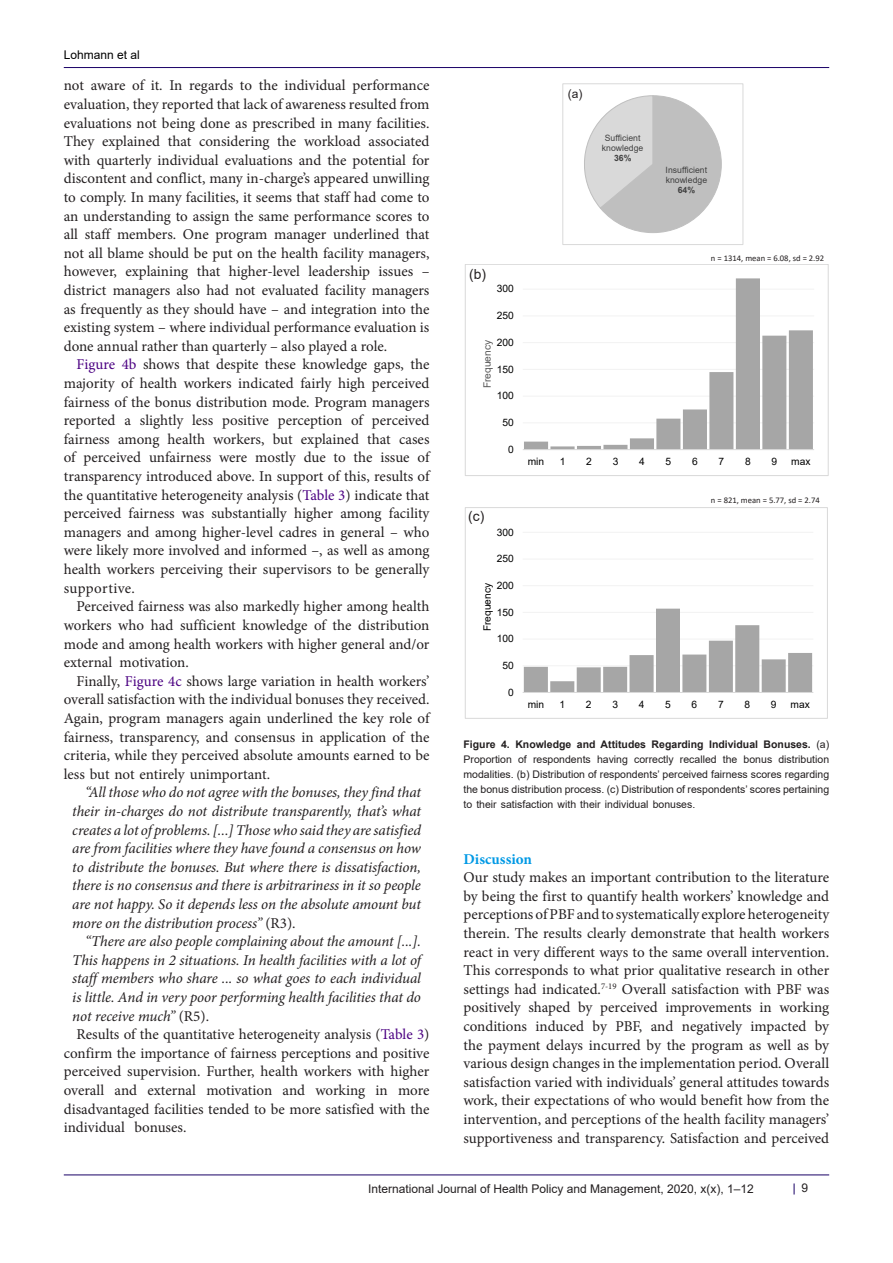
<style>
.page{position:relative;width:893px;height:1263px;background:#fff}
.page>*{position:absolute;margin:0;border:0;box-sizing:border-box;transform-origin:0 0}
.t1{font:15px/18.6px "Minion Pro";color:#231f20;text-align:justify}
.t2{font:italic 15px/18.6px "Minion Pro";letter-spacing:-.01em;color:#231f20;text-align:justify}
.t3{font:700 15px "Minion Pro";color:#0099e5}
.t4{font:13.8px "Arial";color:#231f20}
.t5{font:12px "Arial";color:#231f20}
.t6{font:12px "Arial";color:#000001}
.Normal__Web{font:10.5px/15px "Arial";color:#231f20;text-align:justify}
.t7{font:10.2px "Arial";color:#000}
.t8{font:10.2px "Arial";color:#595959}
.t9{font:8.7px "Calibri";color:#231f20}
.t10{font:8.7px/10.1px "Arial";color:#404040;text-align:center}
.s1{color:#4b0082}
.s2{font-style:normal}
.s3{font-weight:700}
</style>
<div class="page">
<hr style="left:64px;top:67px;width:765px;height:1px;background:#190066">
<hr style="left:64px;top:1175px;width:765px;height:1px;background:#190066">
<hr style="left:523px;top:423px;width:291px;height:1px;background:#f2f2f2">
<hr style="left:523px;top:396px;width:291px;height:1px;background:#f2f2f2">
<hr style="left:523px;top:369px;width:291px;height:1px;background:#f2f2f2">
<hr style="left:523px;top:342px;width:291px;height:1px;background:#f2f2f2">
<hr style="left:523px;top:316px;width:291px;height:1px;background:#f2f2f2">
<hr style="left:523px;top:289px;width:291px;height:1px;background:#f2f2f2">
<svg style="left:524px;top:278px;width:289px;height:171px"></svg>
<hr style="left:523px;top:449px;width:291px;height:1px;background:#d9d9d9">
<div style="left:465px;top:264px;width:364px;height:212px;border:1px solid #d9d9d9"></div>
<hr style="left:523px;top:665px;width:290px;height:1px;background:#f2f2f2">
<hr style="left:523px;top:639px;width:290px;height:1px;background:#f2f2f2">
<hr style="left:523px;top:612px;width:290px;height:1px;background:#f2f2f2">
<hr style="left:523px;top:585px;width:290px;height:1px;background:#f2f2f2">
<hr style="left:523px;top:559px;width:290px;height:1px;background:#f2f2f2">
<hr style="left:523px;top:532px;width:290px;height:1px;background:#f2f2f2">
<svg style="left:524px;top:609px;width:288px;height:83px"></svg>
<hr style="left:523px;top:692px;width:290px;height:1px;background:#d9d9d9">
<div style="left:465px;top:508px;width:363px;height:211px;border:1px solid #d9d9d9"></div>
<svg style="left:584px;top:95px;width:138px;height:138px"></svg>
<div style="left:562px;top:84px;width:181px;height:161px;border:1px solid #d9d9d9"></div>
<p class="t6" style="left:64px;top:46px;width:78px">Lohmann et al</p>
<p class="t1" style="left:64px;top:76px;width:367px">not aware of it. In regards to the individual performance evaluation, they reported that lack of awareness resulted from evaluations not being done as prescribed in many facilities.<br>They explained that considering the workload associated with quarterly individual evaluations and the potential for discontent and conflict, many in-charge’s appeared unwilling to comply. In many facilities, it seems that staff had come to an understanding to assign the same performance scores to all staff members. One program manager underlined that not all blame should be put on the health facility managers, however, explaining that higher-level leadership issues – district managers also had not evaluated facility managers as frequently as they should have – and integration into the existing system – where individual performance evaluation is done annual rather than quarterly – also played a role.</p>
<p class="t1" style="left:64px;top:355px;width:367px;text-indent:13px"><span class="s1">Figure 4b</span> shows that despite these knowledge gaps, the majority of health workers indicated fairly high perceived fairness of the bonus distribution mode. Program managers reported a slightly less positive perception of perceived fairness among health workers, but explained that cases of perceived unfairness were mostly due to the issue of transparency introduced above. In support of this, results of the quantitative heterogeneity analysis (<span class="s1">Table 3</span>) indicate that perceived fairness was substantially higher among facility managers and among higher-level cadres in general – who were likely more involved and informed –, as well as among health workers perceiving their supervisors to be generally supportive.</p>
<p class="t1" style="left:64px;top:597px;width:367px;text-indent:13px">Perceived fairness was also markedly higher among health workers who had sufficient knowledge of the distribution mode and among health workers with higher general and/or external motivation.</p>
<p class="t1" style="left:64px;top:672px;width:367px;text-indent:13px">Finally, <span class="s1">Figure 4c</span> shows large variation in health workers’ overall satisfaction with the individual bonuses they received.<br>Again, program managers again underlined the key role of fairness, transparency, and consensus in application of the criteria, while they perceived absolute amounts earned to be less but not entirely unimportant.</p>
<p class="t2" style="left:72px;top:783px;width:350px;text-indent:13px">“All those who do not agree with the bonuses, they find that their in-charges do not distribute transparently, that’s what creates a lot of problems. [...] Those who said they are satisfied are from facilities where they have found a consensus on how to distribute the bonuses. But where there is dissatisfaction, there is no consensus and there is arbitrariness in it so people are not happy. So it depends less on the absolute amount but more on the distribution process” <span class="s2">(R3).</span></p>
<p class="t2" style="left:72px;top:932px;width:350px;text-indent:13px">“There are also people complaining about the amount [...].<br>This happens in 2 situations. In health facilities with a lot of staff members who share ... so what goes to each individual is little. And in very poor performing health facilities that do not receive much” <span class="s2">(R5).</span></p>
<p class="t1" style="left:64px;top:1025px;width:367px;text-indent:13px">Results of the quantitative heterogeneity analysis (<span class="s1">Table 3</span>) confirm the importance of fairness perceptions and positive perceived supervision. Further, health workers with higher overall and external motivation and working in more disadvantaged facilities tended to be more satisfied with the individual bonuses.</p>
<p class="t5" style="left:568px;top:86px;width:16px">(a)</p>
<p class="t10" style="left:602px;top:133px;width:43px">Sufficient knowledge<br><span class="s3">36%</span></p>
<p class="t10" style="left:666px;top:165px;width:43px">Insufficient knowledge<br><span class="s3">64%</span></p>
<p class="t4" style="left:469px;top:264px;width:18px">(b)</p>
<p class="t7" style="left:497px;top:282px;width:19px">300</p>
<p class="t7" style="left:497px;top:309px;width:19px">250</p>
<p class="t7" style="left:497px;top:335px;width:19px">200</p>
<p class="t8" style="left:480px;top:388px;width:50px;rotate:-90deg">Frequency</p>
<p class="t7" style="left:497px;top:362px;width:19px">150</p>
<p class="t7" style="left:497px;top:389px;width:19px">100</p>
<p class="t7" style="left:503px;top:416px;width:13px">50</p>
<p class="t7" style="left:508px;top:442px;width:7px">0</p>
<p class="t4" style="left:468px;top:507px;width:18px">(c)</p>
<p class="t7" style="left:497px;top:525px;width:19px">300</p>
<p class="t7" style="left:497px;top:552px;width:19px">250</p>
<p class="t7" style="left:497px;top:578px;width:19px">200</p>
<p class="t7" style="left:480px;top:631px;width:50px;rotate:-90deg">Frequency</p>
<p class="t7" style="left:497px;top:605px;width:19px">150</p>
<p class="t7" style="left:497px;top:632px;width:19px">100</p>
<p class="t7" style="left:502px;top:658px;width:13px">50</p>
<p class="t7" style="left:508px;top:685px;width:7px">0</p>
<p class="t9" style="left:711px;top:252px;width:115px">n = 1314, mean = 6.08, sd = 2.92</p>
<p class="t7" style="left:528px;top:454px;width:18px">min</p>
<p class="t7" style="left:560px;top:454px;width:7px">1</p>
<p class="t7" style="left:586px;top:454px;width:7px">2</p>
<p class="t7" style="left:613px;top:454px;width:7px">3</p>
<p class="t7" style="left:639px;top:454px;width:7px">4</p>
<p class="t7" style="left:666px;top:454px;width:7px">5</p>
<p class="t7" style="left:692px;top:454px;width:7px">6</p>
<p class="t7" style="left:719px;top:454px;width:7px">7</p>
<p class="t7" style="left:745px;top:454px;width:7px">8</p>
<p class="t7" style="left:772px;top:454px;width:7px">9</p>
<p class="t7" style="left:791px;top:454px;width:21px">max</p>
<p class="t9" style="left:711px;top:494px;width:110px">n = 821, mean = 5.77, sd = 2.74</p>
<p class="t7" style="left:528px;top:697px;width:18px">min</p>
<p class="t7" style="left:559px;top:697px;width:7px">1</p>
<p class="t7" style="left:586px;top:697px;width:7px">2</p>
<p class="t7" style="left:612px;top:697px;width:7px">3</p>
<p class="t7" style="left:639px;top:697px;width:7px">4</p>
<p class="t7" style="left:665px;top:697px;width:7px">5</p>
<p class="t7" style="left:692px;top:697px;width:7px">6</p>
<p class="t7" style="left:718px;top:697px;width:7px">7</p>
<p class="t7" style="left:744px;top:697px;width:7px">8</p>
<p class="t7" style="left:771px;top:697px;width:7px">9</p>
<p class="t7" style="left:790px;top:697px;width:21px">max</p>
<p class="Normal__Web" style="left:463px;top:737px;width:367px"><span class="s3">Figure 4. Knowledge and Attitudes Regarding Individual Bonuses.</span> (a)<br>Proportion of respondents having correctly recalled the bonus distribution modalities. (b) Distribution of respondents’ perceived fairness scores regarding the bonus distribution process. (c) Distribution of respondents’ scores pertaining to their satisfaction with their individual bonuses.</p>
<p class="t3" style="left:463px;top:848px;width:70px">Discussion</p>
<p class="t1" style="left:463px;top:868px;width:367px">Our study makes an important contribution to the literature by being the first to quantify health workers’ knowledge and perceptions of PBF and to systematically explore heterogeneity therein. The results clearly demonstrate that health workers react in very different ways to the same overall intervention.<br>This corresponds to what prior qualitative research in other settings had indicated.<sup>7-19</sup> Overall satisfaction with PBF was positively shaped by perceived improvements in working conditions induced by PBF, and negatively impacted by the payment delays incurred by the program as well as by various design changes in the implementation period. Overall satisfaction varied with individuals’ general attitudes towards work, their expectations of who would benefit how from the intervention, and perceptions of the health facility managers’ supportiveness and transparency. Satisfaction and perceived</p>
<p class="t5" style="left:368px;top:1180px;width:387px">International Journal of Health Policy and Management, 2020, x(x), 1–12</p>
<p class="t5" style="left:801px;top:1180px;width:8px">9</p>
</div>
